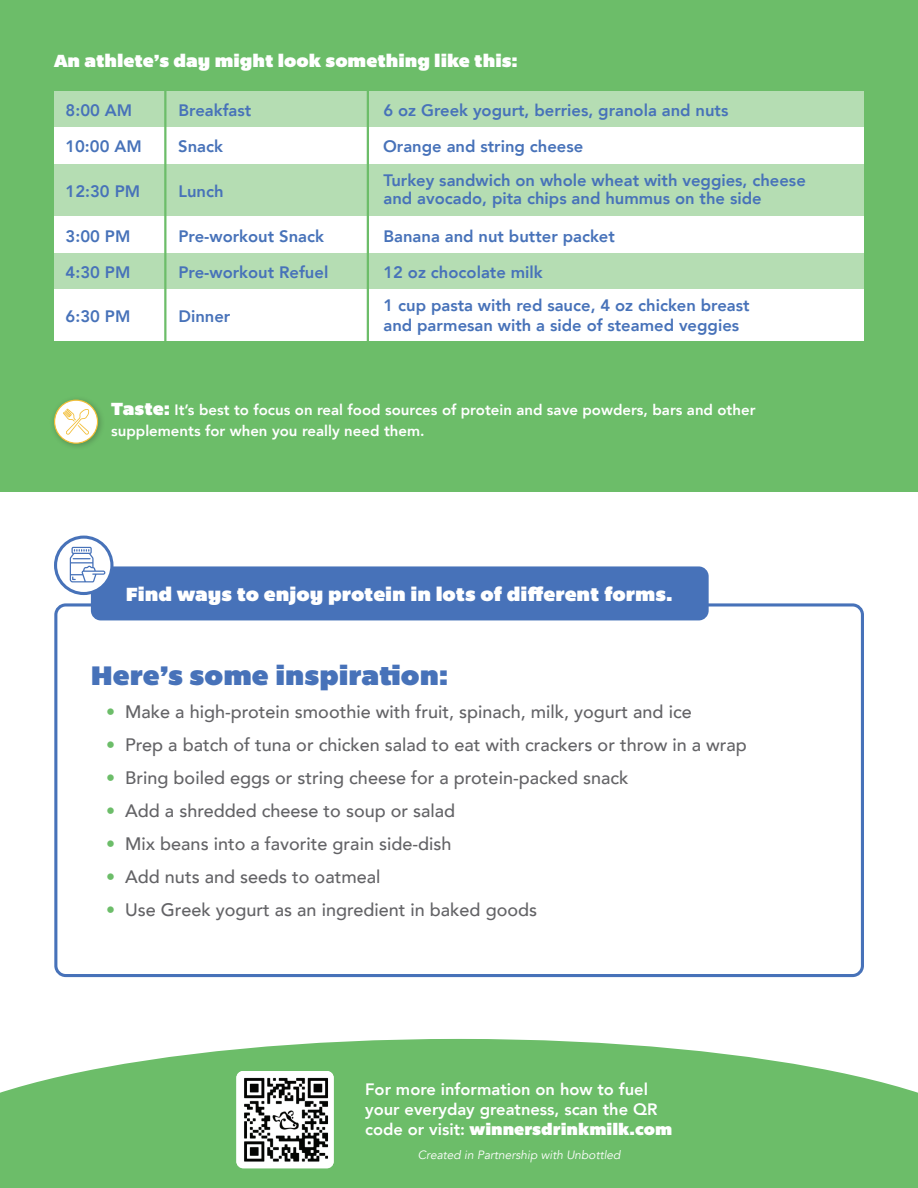
<style>
.page{position:relative;width:918px;height:1188px;background:#fff}
.page>*{position:absolute;margin:0;border:0;box-sizing:border-box;transform-origin:0 0}
.t1{font:27.45px "Bemio";color:#4772b9}
.t2{font:19.5px "Bemio";color:#fff}
.t3{font:500 18px "Avenir";color:#636366}
.t4{font:18px "Bemio";color:#fff}
.t5{font:800 16.65px/36.3px "Avenir";color:#4772b9}
.t6{font:800 16.5px/19.8px "Avenir";color:#fff}
.t7{font:16.5px "Bemio";color:#fff}
.t8{font:800 15px/21px "Avenir";color:#fff}
.t9{font:italic 12px "Avenir";color:#fff}
.s1{font-family:"Bemio";font-weight:400;font-size:18px}
.s2{color:#6cbd69}
.s3{font-family:"Avenir";font-weight:800}
</style>
<div class="page">
<div style="left:0;top:0;width:918px;height:491px;background:#6cbd69"></div>
<svg style="left:0;top:1039px;width:918px;height:149px;background:#7dc47a"></svg>
<img style="left:236px;top:1071px;width:98px;height:97px">
<div style="left:54px;top:91px;width:810px;height:37px;background:#b5ddb3"></div>
<div style="left:54px;top:164px;width:810px;height:52px;background:#b5ddb3"></div>
<div style="left:54px;top:253px;width:810px;height:36px;background:#b5ddb3"></div>
<div style="left:54px;top:128px;width:810px;height:36px;background:#fff"></div>
<div style="left:54px;top:216px;width:810px;height:37px;background:#fff"></div>
<div style="left:54px;top:289px;width:810px;height:52px;background:#fff"></div>
<hr style="left:164px;top:91px;width:2px;height:252px;background:#6cbd69">
<hr style="left:367px;top:90px;width:2px;height:253px;background:#6cbd69">
<div style="left:49px;top:395px;width:56px;height:56px;background:#231f20;opacity:.3"></div>
<div style="left:55px;top:400px;width:43px;height:43px;background:#fff;border-radius:50%"></div>
<div style="left:54px;top:400px;width:44px;height:44px;border:1px solid #f2bd34;border-radius:50%"></div>
<svg style="left:63px;top:409px;width:26px;height:26px"></svg>
<div style="left:54px;top:603px;width:810px;height:374px;border:3px solid #4772b9;border-radius:10px"></div>
<div style="left:91px;top:566px;width:618px;height:54px;background:#4772b9;border-radius:10px"></div>
<svg style="left:56px;top:537px;width:56px;height:57px"></svg>
<div style="left:54px;top:536px;width:60px;height:59px;border:3px solid #4772b9;border-radius:50%"></div>
<svg style="left:70px;top:547px;width:35px;height:35px"></svg>
<p class="t4" style="left:54px;top:47px;width:465px">An athlete’s day might look something like this:</p>
<p class="t5" style="left:65px;top:92px;width:78px">8:00 AM<br>10:00 AM</p>
<p class="t5" style="left:66px;top:173px;width:76px">12:30 PM</p>
<p class="t5" style="left:178px;top:92px;width:75px">Breakfast<br>Snack</p>
<p class="t5" style="left:179px;top:173px;width:47px">Lunch</p>
<p class="t5" style="left:383px;top:92px;width:347px">6 oz Greek yogurt, berries, granola and nuts<br>Orange and string cheese</p>
<p class="t5" style="left:383px;top:172px;width:424px;line-height:18px">Turkey sandwich on whole wheat with veggies, cheese and avocado, pita chips and hummus on the side</p>
<p class="t5" style="left:66px;top:218px;width:66px">3:00 PM</p>
<p class="t5" style="left:179px;top:218px;width:147px">Pre-workout Snack</p>
<p class="t5" style="left:383px;top:218px;width:233px">Banana and nut butter packet</p>
<p class="t5" style="left:66px;top:254px;width:66px">4:30 PM</p>
<p class="t5" style="left:179px;top:254px;width:151px">Pre-workout Refuel</p>
<p class="t5" style="left:383px;top:254px;width:161px">12 oz chocolate milk</p>
<p class="t5" style="left:66px;top:299px;width:66px">6:30 PM</p>
<p class="t5" style="left:179px;top:299px;width:53px">Dinner</p>
<p class="t5" style="left:383px;top:295px;width:368px;line-height:20px">1 cup pasta with red sauce, 4 oz chicken breast and parmesan with a side of steamed veggies</p>
<p class="t8" style="left:111px;top:399px;width:646px"><span class="s1">Taste:</span> It’s best to focus on real food sources of protein and save powders, bars and other supplements for when you really need them.</p>
<p class="t2" style="left:126px;top:579px;width:548px">Find ways to enjoy protein in lots of different forms.</p>
<h1 class="t1" style="left:91px;top:654px;width:359px">Here’s some inspiration:</h1>
<p class="t3" style="left:106px;top:696px;width:587px"><span class="s2">•</span> Make a high-protein smoothie with fruit, spinach, milk, yogurt and ice</p>
<p class="t3" style="left:106px;top:729px;width:642px"><span class="s2">•</span> Prep a batch of tuna or chicken salad to eat with crackers or throw in a wrap</p>
<p class="t3" style="left:106px;top:762px;width:524px"><span class="s2">•</span> Bring boiled eggs or string cheese for a protein-packed snack</p>
<p class="t3" style="left:106px;top:795px;width:351px"><span class="s2">•</span> Add a shredded cheese to soup or salad</p>
<p class="t3" style="left:106px;top:828px;width:347px"><span class="s2">•</span> Mix beans into a favorite grain side-dish</p>
<p class="t3" style="left:106px;top:861px;width:276px"><span class="s2">•</span> Add nuts and seeds to oatmeal</p>
<p class="t3" style="left:106px;top:894px;width:432px"><span class="s2">•</span> Use Greek yogurt as an ingredient in baked goods</p>
<p class="t6" style="left:365px;top:1080px;width:294px">For more information on how to fuel your everyday greatness, scan the QR</p>
<p class="t7" style="left:365px;top:1116px;width:309px"><span class="s3">code or visit:</span> winnersdrinkmilk.com</p>
<p class="t9" style="left:418px;top:1148px;width:204px">Created in Partnership with Unbottled</p>
</div>
